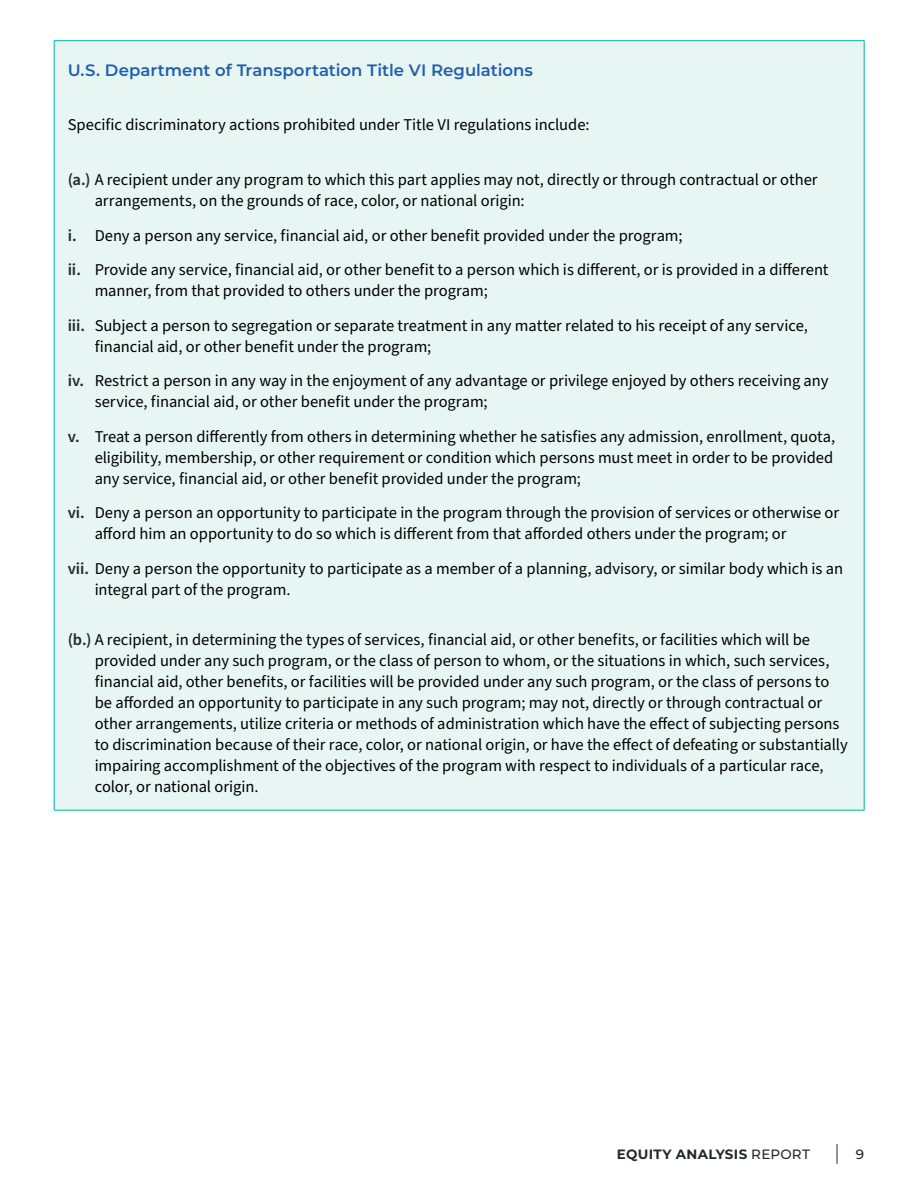
<style>
.page{position:relative;width:918px;height:1188px;background:#fff}
.page>*{position:absolute;margin:0;border:0;box-sizing:border-box;transform-origin:0 0}
.t1{font:16.5px/21px "Source Sans Pro";color:#000}
.t2{font:600 16.5px "Montserrat";color:#225fac}
.t3{font:700 13.5px "Montserrat";letter-spacing:.025em;color:#24282a}
.t4{font:500 13.5px "Montserrat";color:#24282a}
.s1{font-weight:600;color:#24282a}
.s2{font-weight:500}
</style>
<div class="page">
<svg style="left:837px;top:1144px;width:1px;height:20px"></svg>
<div style="left:55px;top:41px;width:809px;height:769px;background:#e7f5f3"></div>
<hr style="left:54px;top:40px;width:810px;height:1px;background:#00b4af">
<hr style="left:54px;top:41px;width:1px;height:54px;background:#00b4af">
<hr style="left:864px;top:41px;width:1px;height:54px;background:#00b4af">
<hr style="left:54px;top:95px;width:1px;height:54px;background:#00b4af">
<hr style="left:864px;top:95px;width:1px;height:54px;background:#00b4af">
<hr style="left:54px;top:149px;width:1px;height:465px;background:#00b4af">
<hr style="left:864px;top:149px;width:1px;height:465px;background:#00b4af">
<hr style="left:54px;top:614px;width:1px;height:196px;background:#00b4af">
<hr style="left:864px;top:614px;width:1px;height:196px;background:#00b4af">
<hr style="left:54px;top:810px;width:810px;height:1px;background:#00b4af">
<p class="t2" style="left:68px;top:58px;width:467px">U.S. Department of Transportation Title VI Regulations</p>
<p class="t1" style="left:68px;top:115px;width:523px">Specific discriminatory actions prohibited under Title VI regulations include:</p>
<p class="t1" style="left:95px;top:170px;width:725px;text-indent:-27px"><span class="s1">(a.)</span> A recipient under any program to which this part applies may not, directly or through contractual or other arrangements, on the grounds of race, color, or national origin:</p>
<p class="t1" style="left:68px;top:219px;width:762px;line-height:34.5px"><span class="s1">i.</span> Deny a person any service, financial aid, or other benefit provided under the program;<br><span class="s1">ii.</span> Provide any service, financial aid, or other benefit to a person which is different, or is provided in a different</p>
<p class="t1" style="left:68px;top:274px;width:742px;line-height:34.5px;text-indent:27px">manner, from that provided to others under the program;<br><span class="s1">iii.</span> Subject a person to segregation or separate treatment in any matter related to his receipt of any service,</p>
<p class="t1" style="left:68px;top:330px;width:762px;line-height:34.5px;text-indent:27px">financial aid, or other benefit under the program;<br><span class="s1">iv.</span> Restrict a person in any way in the enjoyment of any advantage or privilege enjoyed by others receiving any</p>
<p class="t1" style="left:68px;top:385px;width:769px;line-height:34.5px;text-indent:27px">service, financial aid, or other benefit under the program;<br><span class="s1">v.</span> Treat a person differently from others in determining whether he satisfies any admission, enrollment, quota,</p>
<p class="t1" style="left:95px;top:447px;width:740px">eligibility, membership, or other requirement or condition which persons must meet in order to be provided any service, financial aid, or other benefit provided under the program;</p>
<p class="t1" style="left:95px;top:503px;width:746px;text-indent:-27px"><span class="s1">vi.</span> Deny a person an opportunity to participate in the program through the provision of services or otherwise or afford him an opportunity to do so which is different from that afforded others under the program; or</p>
<p class="t1" style="left:95px;top:558px;width:750px;text-indent:-27px"><span class="s1">vii.</span> Deny a person the opportunity to participate as a member of a planning, advisory, or similar body which is an integral part of the program.</p>
<p class="t1" style="left:95px;top:629px;width:755px;text-indent:-27px"><span class="s1">(b.)</span> A recipient, in determining the types of services, financial aid, or other benefits, or facilities which will be provided under any such program, or the class of person to whom, or the situations in which, such services, financial aid, other benefits, or facilities will be provided under any such program, or the class of persons to be afforded an opportunity to participate in any such program; may not, directly or through contractual or other arrangements, utilize criteria or methods of administration which have the effect of subjecting persons to discrimination because of their race, color, or national origin, or have the effect of defeating or substantially impairing accomplishment of the objectives of the program with respect to individuals of a particular race, color, or national origin.</p>
<p class="t3" style="left:617px;top:1144px;width:195px">EQUITY ANALYSIS <span class="s2">REPORT</span></p>
<p class="t4" style="left:856px;top:1145px;width:10px">9</p>
</div>
